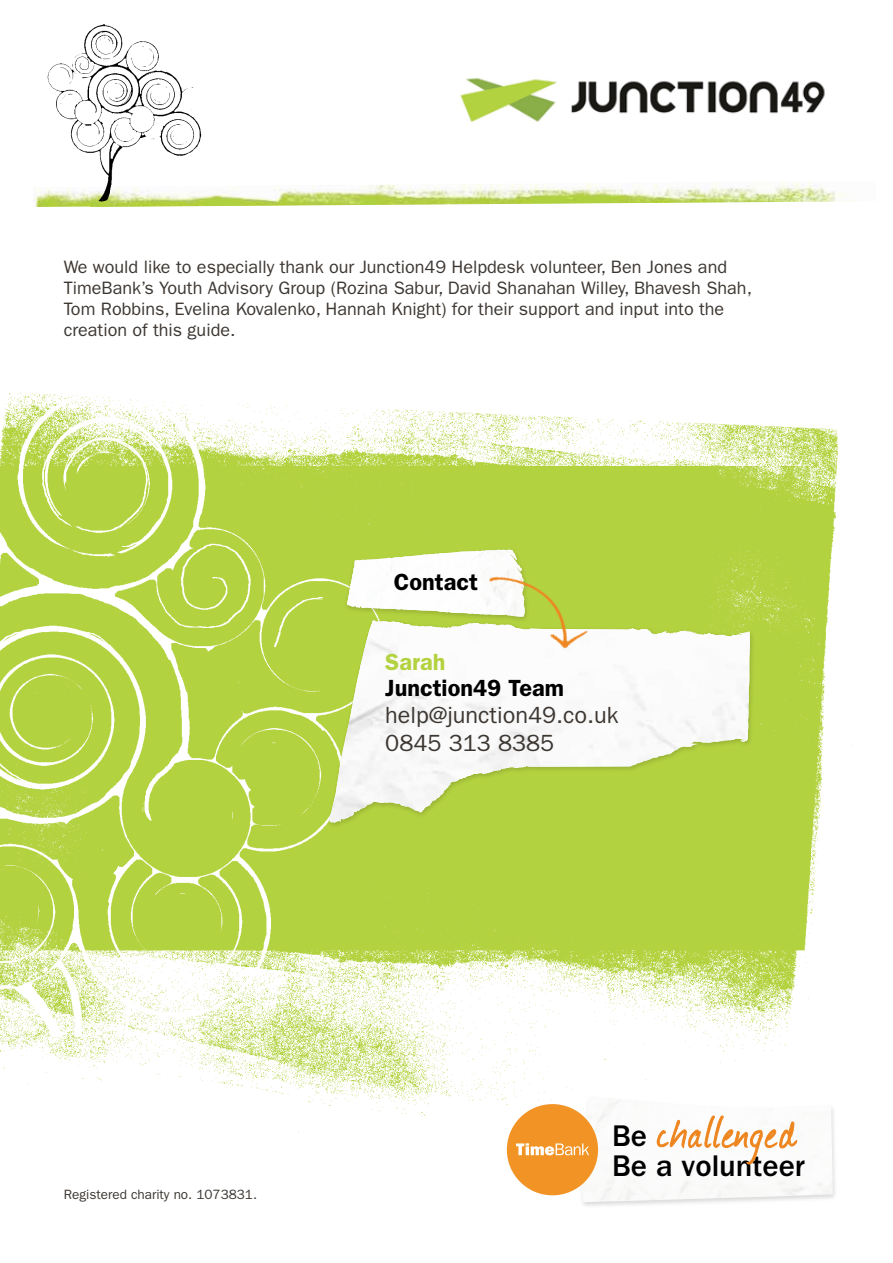
<style>
.page{position:relative;width:893px;height:1263px;background:#fff}
.page>*{position:absolute;margin:0;border:0;box-sizing:border-box;transform-origin:0 0}
.t1{font:51.15px "Journal";letter-spacing:.05em;color:#ee8620}
.t2{font:500 30.9px "ITC Franklin Gothic Std";color:#000}
.t3{font:23.55px/27.5px "ITC Franklin Gothic Std";color:#3d3732}
.t4{font:600 23.55px "ITC Franklin Gothic Std";color:#000}
.t5{font:600 23.55px "ITC Franklin Gothic Std";color:#b3d240}
.t6{font:18px/21px "ITC Franklin Gothic Std";color:#3d3732}
.t7{font:13.5px "ITC Franklin Gothic Std";color:#3d3732}
.s1{font-family:"ITC Franklin Gothic Std";font-weight:500;font-size:30.9px;color:#000}
</style>
<div class="page">
<img style="left:0;top:950px;width:809px;height:215px">
<img style="left:412px;top:410px;width:441px;height:540px">
<img style="left:0;top:392px;width:412px;height:645px">
<div style="left:578px;top:1095px;width:261px;height:113px;background:#000;opacity:.15"></div>
<img style="left:581px;top:1097px;width:252px;height:105px">
<div style="left:507px;top:1104px;width:91px;height:91px;background:#f19425;border-radius:50%"></div>
<svg style="left:516px;top:1143px;width:73px;height:12px"></svg>
<svg style="left:656px;top:1115px;width:141px;height:50px"></svg>
<img style="left:220px;top:182px;width:635px;height:24px">
<img style="left:43px;top:25px;width:177px;height:182px">
<img style="left:460px;top:78px;width:365px;height:44px">
<div style="left:326px;top:618px;width:429px;height:211px;background:#b3d240"></div>
<svg style="left:374px;top:620px;width:376px;height:195px;fill:#f9f9f9"></svg>
<img style="left:330px;top:623px;width:44px;height:200px">
<div style="left:344px;top:547px;width:186px;height:76px;background:#b3d240"></div>
<img style="left:347px;top:552px;width:110px;height:62px">
<img style="left:457px;top:546px;width:151px;height:130px">
<p class="t6" style="left:64px;top:256px;width:690px">We would like to especially thank our Junction49 Helpdesk volunteer, Ben Jones and TimeBank’s Youth Advisory Group (Rozina Sabur, David Shanahan Willey, Bhavesh Shah, Tom Robbins, Evelina Kovalenko, Hannah Knight) for their support and input into the creation of this guide.</p>
<h3 class="t4" style="left:394px;top:567px;width:86px">Contact</h3>
<h3 class="t5" style="left:385px;top:648px;width:62px">Sarah</h3>
<h3 class="t4" style="left:385px;top:674px;width:180px">Junction49 Team</h3>
<h3 class="t3" style="left:385px;top:702px;width:235px">help@junction49.co.uk<br>0845 313 8385</h3>
<p class="t7" style="left:64px;top:1187px;width:195px">Registered charity no. 1073831.</p>
<h1 class="t1" style="left:612px;top:1097px;width:185px"><span class="s1">Be</span> challenged</h1>
<h2 class="t2" style="left:612px;top:1148px;width:195px">Be a volunteer</h2>
</div>
